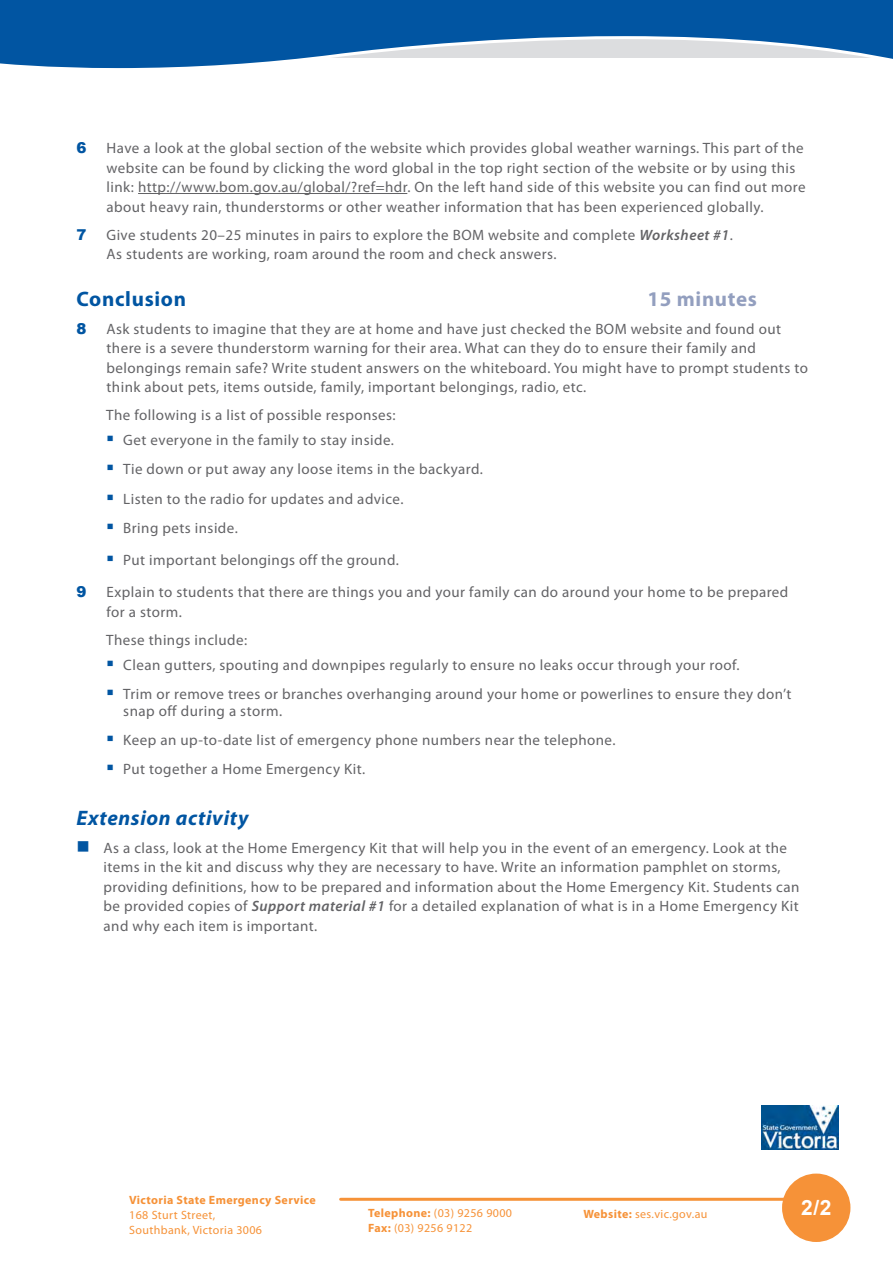
<style>
.page{position:relative;width:893px;height:1263px;background:#fff}
.page>*{position:absolute;margin:0;border:0;box-sizing:border-box;transform-origin:0 0}
.Heading{font:italic 700 21px "Myriad Pro";letter-spacing:.03em;color:#0155a2}
.Heading-2{font:700 21px "Myriad Pro";letter-spacing:.035em;color:#0155a2}
.Heading-3{font:700 21px "Myriad Pro";letter-spacing:.03em;color:#939fbf}
.Heading-4{font:700 21px "Arial";color:#fff}
.Body{font:15px/19.5px "Myriad Pro";letter-spacing:.03em;color:#636366}
.t1{font:900 15px "Arial";color:#0155a2}
.Body-2{font:12px/15px "Myriad Pro";letter-spacing:.03em;color:#f69238}
.s1{font-weight:600;font-style:italic}
.s2{font-weight:700}
</style>
<div class="page">
<div style="left:782px;top:1173px;width:68px;height:69px;background:#f69238;border-radius:50%"></div>
<hr style="left:341px;top:1198px;width:448px;height:3px;background:#f69238">
<svg style="left:0;top:0;width:893px;height:69px;background:#3f7db6"></svg>
<img style="left:761px;top:1105px;width:77px;height:44px">
<hr style="left:138px;top:193px;width:269px;height:1px;background:#636366">
<p class="t1" style="left:77px;top:137px;width:12px">6</p>
<p class="Body" style="left:107px;top:138px;width:701px">Have a look at the global section of the website which provides global weather warnings. This part of the website can be found by clicking the word global in the top right section of the website or by using this link: http://www.bom.gov.au/global/?ref=hdr. On the left hand side of this website you can find out more about heavy rain, thunderstorms or other weather information that has been experienced globally.</p>
<p class="t1" style="left:77px;top:223px;width:12px">7</p>
<p class="Body" style="left:107px;top:224px;width:628px">Give students 20–25 minutes in pairs to explore the BOM website and complete <span class="s1">Worksheet #1</span>.<br>As students are working, roam around the room and check answers.</p>
<p class="Heading-2" style="left:77px;top:285px;width:111px">Conclusion</p>
<p class="Heading-3" style="left:647px;top:285px;width:111px">15 minutes</p>
<p class="t1" style="left:77px;top:317px;width:12px">8</p>
<p class="Body" style="left:107px;top:318px;width:703px">Ask students to imagine that they are at home and have just checked the BOM website and found out there is a severe thunderstorm warning for their area. What can they do to ensure their family and belongings remain safe? Write student answers on the whiteboard. You might have to prompt students to think about pets, items outside, family, important belongings, radio, etc.</p>
<p class="Body" style="left:106px;top:405px;width:291px">The following is a list of possible responses:</p>
<p class="Body" style="left:123px;top:430px;width:272px">Get everyone in the family to stay inside.</p>
<p class="Body" style="left:123px;top:459px;width:361px">Tie down or put away any loose items in the backyard.</p>
<p class="Body" style="left:123px;top:489px;width:282px">Listen to the radio for updates and advice.</p>
<p class="Body" style="left:123px;top:518px;width:116px">Bring pets inside.</p>
<p class="Body" style="left:123px;top:550px;width:277px">Put important belongings off the ground.</p>
<p class="t1" style="left:77px;top:581px;width:12px">9</p>
<p class="Body" style="left:107px;top:582px;width:683px">Explain to students that there are things you and your family can do around your home to be prepared for a storm.</p>
<p class="Body" style="left:106px;top:630px;width:142px">These things include:</p>
<p class="Body" style="left:123px;top:655px;width:618px">Clean gutters, spouting and downpipes regularly to ensure no leaks occur through your roof.</p>
<p class="Body" style="left:123px;top:686px;width:670px;line-height:16.5px">Trim or remove trees or branches overhanging around your home or powerlines to ensure they don’t snap off during a storm.</p>
<p class="Body" style="left:123px;top:730px;width:494px">Keep an up-to-date list of emergency phone numbers near the telephone.</p>
<p class="Body" style="left:123px;top:759px;width:244px">Put together a Home Emergency Kit.</p>
<p class="Heading" style="left:77px;top:804px;width:173px">Extension activity</p>
<p class="Body" style="left:104px;top:838px;width:697px">As a class, look at the Home Emergency Kit that will help you in the event of an emergency. Look at the items in the kit and discuss why they are necessary to have. Write an information pamphlet on storms, providing definitions, how to be prepared and information about the Home Emergency Kit. Students can be provided copies of <span class="s1">Support material #1</span> for a detailed explanation of what is in a Home Emergency Kit and why each item is important.</p>
<p class="Body-2" style="left:129px;top:1192px;width:188px"><span class="s2">Victoria State Emergency Service<br></span>168 Sturt Street,<br>Southbank, Victoria 3006</p>
<p class="Body-2" style="left:368px;top:1205px;width:145px"><span class="s2">Telephone:</span> (03) 9256 9000</p>
<p class="Body-2" style="left:583px;top:1206px;width:126px"><span class="s2">Website:</span> ses.vic.gov.au</p>
<p class="Heading-4" style="left:801px;top:1194px;width:32px">2/2</p>
<p class="Body-2" style="left:368px;top:1220px;width:106px"><span class="s2">Fax:</span> (03) 9256 9122</p>
</div>
